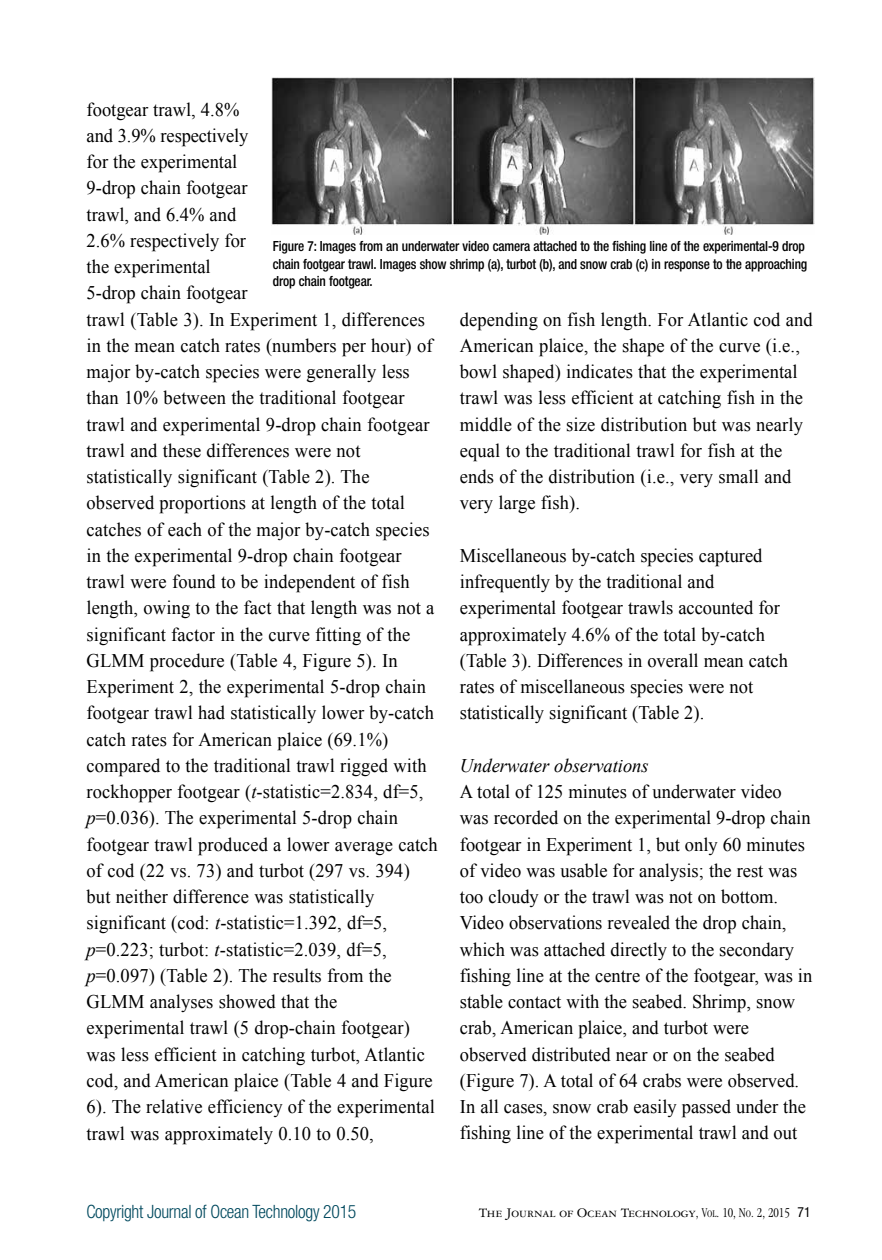
<style>
.page{position:relative;width:882px;height:1260px;background:#fff}
.page>*{position:absolute;margin:0;border:0;box-sizing:border-box;transform-origin:0 0}
.t1{font:19.25px/26.2px "Times New Roman";letter-spacing:.005em;color:#000;scale:.96 1}
.t2{font:italic 19.25px "Times New Roman";color:#000;scale:.96 1}
.t3{font:300 condensed 18.38px "Helvetica Neue";letter-spacing:-.015em;color:#00495e;scale:.96 1}
.t4{font:500 condensed 14px/17.5px "Helvetica Neue";letter-spacing:-.01em;color:#000;scale:.95 1}
.t5{font:14px "Garamond Three SC";color:#000}
.s1{font-style:italic}
.s2{font-family:"Garamond";font-weight:300;font-stretch:condensed}
.s3{font-family:"Garamond";font-weight:300;font-stretch:condensed;font-size:10.5px}
.s4{font-family:"Helvetica Neue";font-stretch:condensed}
</style>
<div class="page">
<img style="left:272px;top:78px;width:542px;height:157px">
<p class="t1" style="left:87px;top:96px;width:367px">footgear trawl, 4.8%<br>and 3.9% respectively<br>for the experimental<br>9-drop chain footgear<br>trawl, and 6.4% and<br>2.6% respectively for<br>the experimental<br>5-drop chain footgear<br>trawl (Table 3). In Experiment 1, differences in the mean catch rates (numbers per hour) of major by-catch species were generally less than 10% between the traditional footgear trawl and experimental 9-drop chain footgear trawl and these differences were not statistically significant (Table 2). The observed proportions at length of the total catches of each of the major by-catch species in the experimental 9-drop chain footgear trawl were found to be independent of fish length, owing to the fact that length was not a significant factor in the curve fitting of the GLMM procedure (Table 4, Figure 5). In Experiment 2, the experimental 5-drop chain footgear trawl had statistically lower by-catch catch rates for American plaice (69.1%) compared to the traditional trawl rigged with rockhopper footgear (<span class="s1">t</span>-statistic=2.834, df=5, <span class="s1">p</span>=0.036). The experimental 5-drop chain footgear trawl produced a lower average catch of cod (22 vs. 73) and turbot (297 vs. 394) but neither difference was statistically significant (cod: <span class="s1">t</span>-statistic=1.392, df=5, <span class="s1">p</span>=0.223; turbot: <span class="s1">t</span>-statistic=2.039, df=5, <span class="s1">p</span>=0.097) (Table 2). The results from the GLMM analyses showed that the experimental trawl (5 drop-chain footgear) was less efficient in catching turbot, Atlantic cod, and American plaice (Table 4 and Figure 6). The relative efficiency of the experimental trawl was approximately 0.10 to 0.50,</p>
<p class="t4" style="left:273px;top:237px;width:564px">Figure 7: Images from an underwater video camera attached to the fishing line of the experimental-9 drop chain footgear trawl. Images show shrimp (a), turbot (b), and snow crab (c) in response to the approaching drop chain footgear.</p>
<p class="t1" style="left:460px;top:306px;width:369px">depending on fish length. For Atlantic cod and American plaice, the shape of the curve (i.e., bowl shaped) indicates that the experimental trawl was less efficient at catching fish in the middle of the size distribution but was nearly equal to the traditional trawl for fish at the ends of the distribution (i.e., very small and very large fish).</p>
<p class="t1" style="left:460px;top:542px;width:343px">Miscellaneous by-catch species captured infrequently by the traditional and experimental footgear trawls accounted for approximately 4.6% of the total by-catch (Table 3). Differences in overall mean catch rates of miscellaneous species were not statistically significant (Table 2).</p>
<p class="t2" style="left:460px;top:752px;width:198px">Underwater observations</p>
<p class="t1" style="left:460px;top:778px;width:369px">A total of 125 minutes of underwater video was recorded on the experimental 9-drop chain footgear in Experiment 1, but only 60 minutes of video was usable for analysis; the rest was too cloudy or the trawl was not on bottom.<br>Video observations revealed the drop chain, which was attached directly to the secondary fishing line at the centre of the footgear, was in stable contact with the seabed. Shrimp, snow crab, American plaice, and turbot were observed distributed near or on the seabed (Figure 7). A total of 64 crabs were observed.<br>In all cases, snow crab easily passed under the fishing line of the experimental trawl and out</p>
<p class="t3" style="left:86px;top:1201px;width:283px">Copyright Journal of Ocean Technology 2015</p>
<p class="t5" style="left:479px;top:1205px;width:333px">The Journal of Ocean Technology<span class="s2">,</span> <span class="s2">V</span><span class="s3">ol</span><span class="s2">. 10, N</span><span class="s3">o</span><span class="s2">. 2, 2015</span> <span class="s4">71</span></p>
</div>
